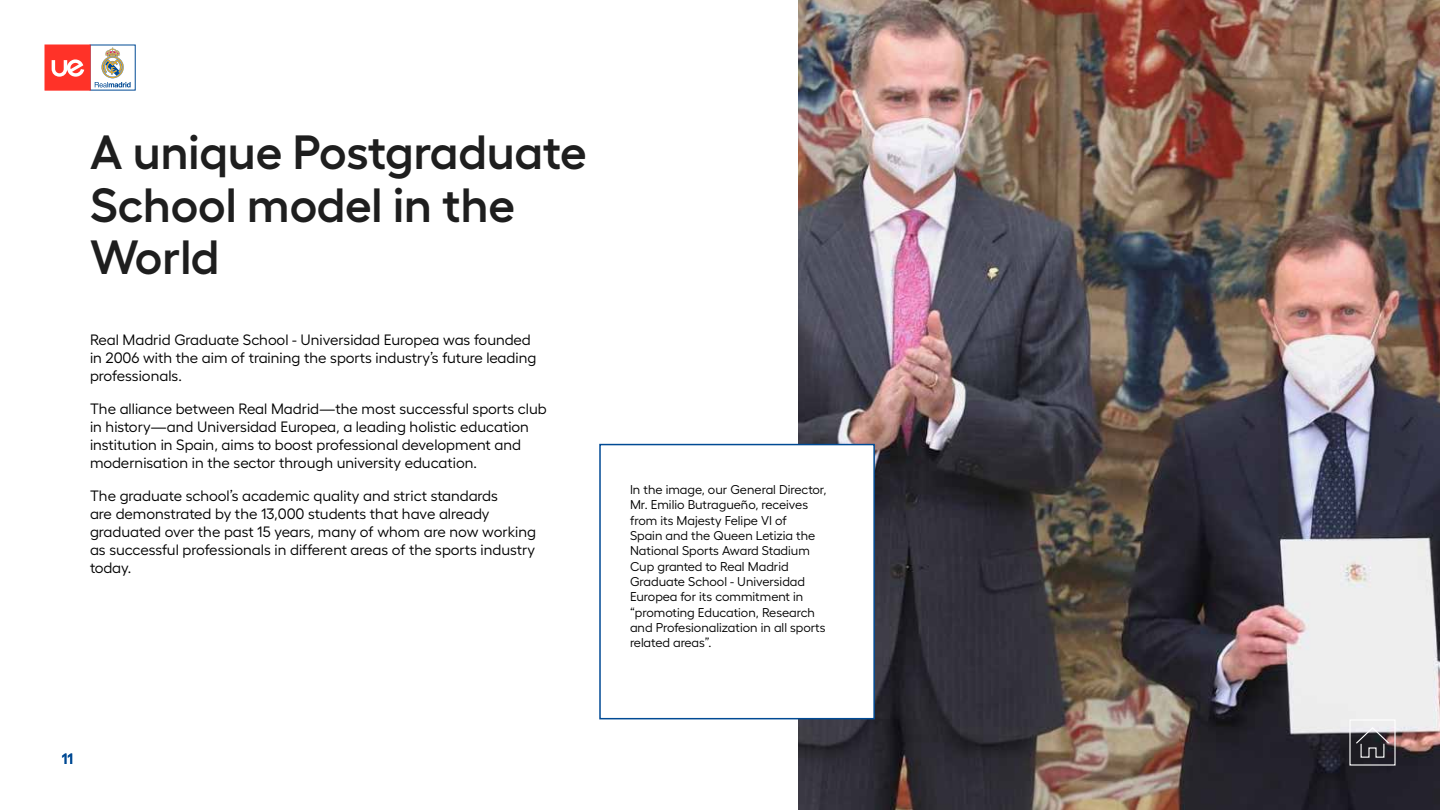
<style>
.page{position:relative;width:1440px;height:810px;background:#fff}
.page>*{position:absolute;margin:0;border:0;box-sizing:border-box;transform-origin:0 0}
.t1{font:600 48px/52.8px "Hellix";color:#1e1e1e}
.t2{font:15px/18px "Hellix";color:#000}
.t3{font:600 15px "Hellix";color:#004a94}
.t4{font:12.75px/15.3px "Hellix";color:#000}
</style>
<div class="page">
<img style="left:799px;top:0;width:641px;height:810px">
<div style="left:599px;top:444px;width:276px;height:275px;background:#fff;border:2px solid #004a94"></div>
<svg style="left:1349px;top:719px;width:47px;height:47px;background:#787479"></svg>
<svg style="left:90px;top:45px;width:46px;height:45px"></svg>
<svg style="left:95px;top:47px;width:36px;height:40px"></svg>
<div style="left:45px;top:45px;width:45px;height:45px;background:#ff3228"></div>
<svg style="left:52px;top:59px;width:32px;height:18px"></svg>
<h1 class="t1" style="left:90px;top:120px;width:498px">A unique Postgraduate<br>School model in the<br>World</h1>
<p class="t2" style="left:90px;top:329px;width:448px">Real Madrid Graduate School - Universidad Europea was founded in 2006 with the aim of training the sports industry’s future leading professionals.</p>
<p class="t2" style="left:90px;top:398px;width:458px">The alliance between Real Madrid—the most successful sports club in history—and Universidad Europea, a leading holistic education institution in Spain, aims to boost professional development and modernisation in the sector through university education.</p>
<p class="t2" style="left:90px;top:485px;width:448px">The graduate school’s academic quality and strict standards<br>are demonstrated by the 13,000 students that have already graduated over the past 15 years, many of whom are now working as successful professionals in different areas of the sports industry today.</p>
<p class="t3" style="left:62px;top:747px;width:13px">11</p>
<p class="t4" style="left:630px;top:481px;width:198px">In the image, our General Director,<br>Mr. Emilio Butragueño, receives from its Majesty Felipe VI of<br>Spain and the Queen Letizia the<br>National Sports Award Stadium<br>Cup granted to Real Madrid<br>Graduate School - Universidad<br>Europea for its commitment in “promoting Education, Research and Profesionalization in all sports related areas”.</p>
</div>
